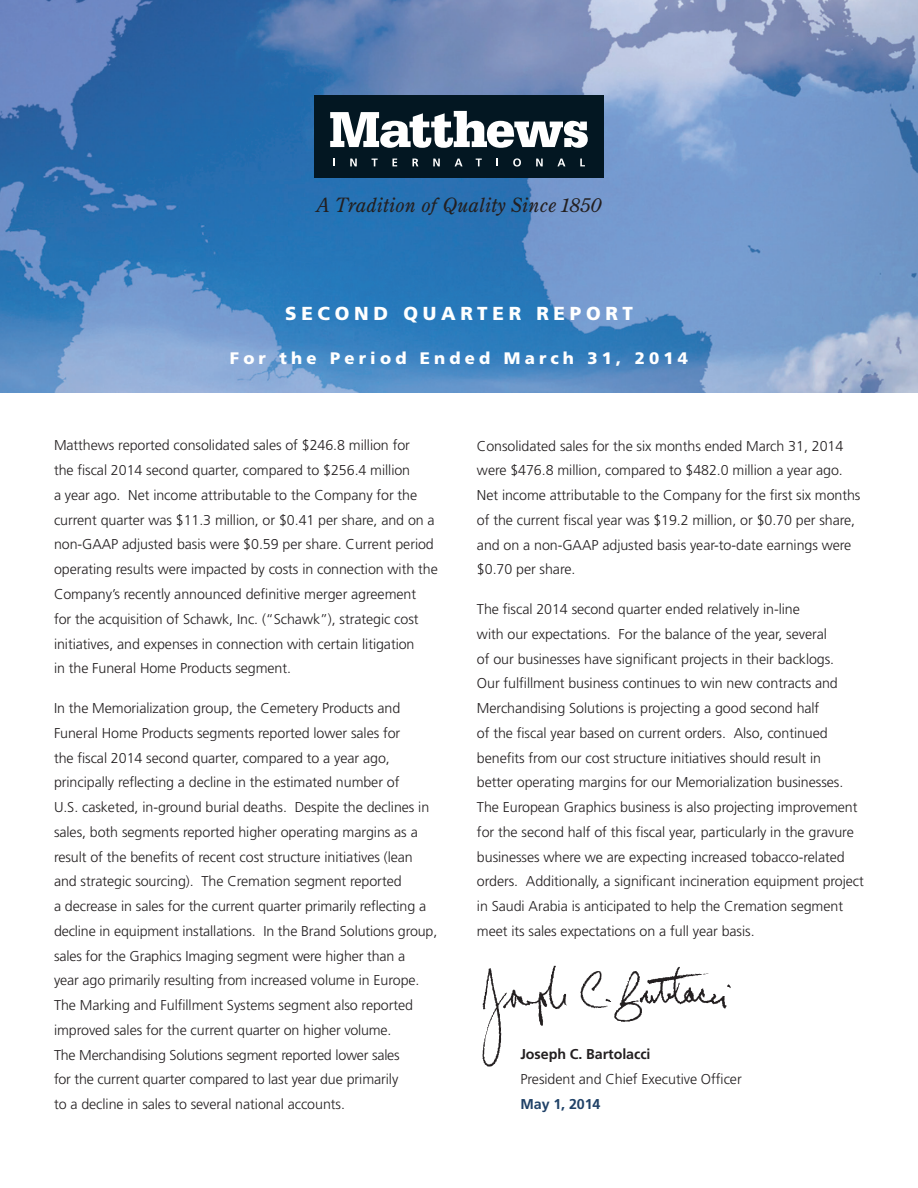
<style>
.page{position:relative;width:918px;height:1188px;background:#fff}
.page>*{position:absolute;margin:0;border:0;box-sizing:border-box;transform-origin:0 0}
.t1{font:italic 19.65px "Century Old Style";letter-spacing:.01em;color:#231f20}
.t2{font:900 18.75px "Frutiger";letter-spacing:.25em;color:#fff}
.t3{font:900 16.65px "Frutiger";letter-spacing:.25em;color:#fff}
.t4{font:300 14.25px/24.8px "Frutiger";letter-spacing:-.005em;color:#231f20}
.t5{font:700 14.25px "Frutiger";letter-spacing:-.005em;color:#231f20}
.t6{font:700 14.25px "Frutiger";letter-spacing:-.005em;color:#1f4167}
</style>
<div class="page">
<img style="left:0;top:0;width:918px;height:392px">
<div style="left:314px;top:95px;width:290px;height:83px;background:#031722"></div>
<svg style="left:330px;top:111px;width:258px;height:37px"></svg>
<svg style="left:333px;top:159px;width:2px;height:7px"></svg>
<svg style="left:350px;top:159px;width:7px;height:7px"></svg>
<svg style="left:372px;top:159px;width:6px;height:7px"></svg>
<svg style="left:392px;top:159px;width:5px;height:7px"></svg>
<svg style="left:412px;top:158px;width:6px;height:8px"></svg>
<svg style="left:433px;top:159px;width:7px;height:7px"></svg>
<svg style="left:455px;top:159px;width:8px;height:7px"></svg>
<svg style="left:476px;top:159px;width:6px;height:7px"></svg>
<svg style="left:496px;top:159px;width:2px;height:7px"></svg>
<svg style="left:513px;top:158px;width:8px;height:9px"></svg>
<svg style="left:536px;top:159px;width:7px;height:7px"></svg>
<svg style="left:557px;top:159px;width:8px;height:7px"></svg>
<svg style="left:580px;top:159px;width:5px;height:7px"></svg>
<img style="left:482px;top:965px;width:249px;height:102px">
<h1 class="t1" style="left:316px;top:192px;width:287px">A Tradition of Quality Since 1850</h1>
<h2 class="t2" style="left:285px;top:302px;width:349px">SECOND QUARTER REPORT</h2>
<p class="t3" style="left:230px;top:348px;width:460px">For the Period Ended March 31, 2014</p>
<p class="t4" style="left:54px;top:433px;width:385px">Matthews reported consolidated sales of $246.8 million for<br>the fiscal 2014 second quarter, compared to $256.4 million<br>a year ago. Net income attributable to the Company for the current quarter was $11.3 million, or $0.41 per share, and on a non-GAAP adjusted basis were $0.59 per share. Current period operating results were impacted by costs in connection with the Company’s recently announced definitive merger agreement<br>for the acquisition of Schawk, Inc. (“Schawk”), strategic cost initiatives, and expenses in connection with certain litigation<br>in the Funeral Home Products segment.</p>
<p class="t4" style="left:54px;top:696px;width:385px">In the Memorialization group, the Cemetery Products and Funeral Home Products segments reported lower sales for<br>the fiscal 2014 second quarter, compared to a year ago, principally reflecting a decline in the estimated number of<br>U.S. casketed, in-ground burial deaths. Despite the declines in sales, both segments reported higher operating margins as a result of the benefits of recent cost structure initiatives (lean and strategic sourcing). The Cremation segment reported<br>a decrease in sales for the current quarter primarily reflecting a decline in equipment installations. In the Brand Solutions group, sales for the Graphics Imaging segment were higher than a<br>year ago primarily resulting from increased volume in Europe.<br>The Marking and Fulfillment Systems segment also reported improved sales for the current quarter on higher volume.<br>The Merchandising Solutions segment reported lower sales<br>for the current quarter compared to last year due primarily<br>to a decline in sales to several national accounts.</p>
<p class="t4" style="left:477px;top:433px;width:385px">Consolidated sales for the six months ended March 31, 2014 were $476.8 million, compared to $482.0 million a year ago.<br>Net income attributable to the Company for the first six months of the current fiscal year was $19.2 million, or $0.70 per share, and on a non-GAAP adjusted basis year-to-date earnings were $0.70 per share.</p>
<p class="t4" style="left:477px;top:597px;width:388px">The fiscal 2014 second quarter ended relatively in-line<br>with our expectations. For the balance of the year, several<br>of our businesses have significant projects in their backlogs.<br>Our fulfillment business continues to win new contracts and Merchandising Solutions is projecting a good second half<br>of the fiscal year based on current orders. Also, continued benefits from our cost structure initiatives should result in<br>better operating margins for our Memorialization businesses.<br>The European Graphics business is also projecting improvement for the second half of this fiscal year, particularly in the gravure businesses where we are expecting increased tobacco-related orders. Additionally, a significant incineration equipment project in Saudi Arabia is anticipated to help the Cremation segment meet its sales expectations on a full year basis.</p>
<p class="t5" style="left:520px;top:1046px;width:132px">Joseph C. Bartolacci</p>
<p class="t4" style="left:520px;top:1067px;width:223px">President and Chief Executive Officer</p>
<p class="t6" style="left:520px;top:1096px;width:82px">May 1, 2014</p>
</div>
